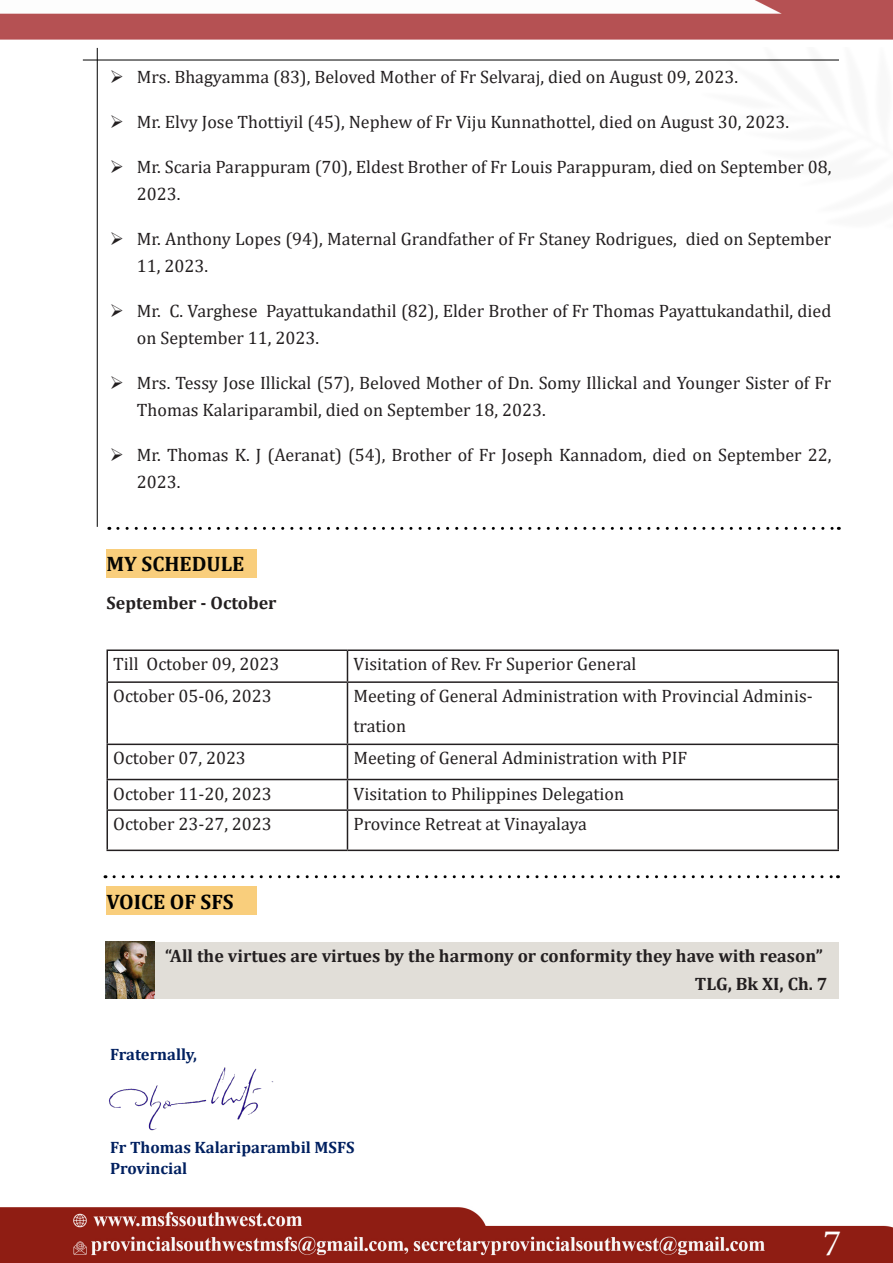
<style>
.page{position:relative;width:893px;height:1263px;background:#fff}
.page>*{position:absolute;margin:0;border:0;box-sizing:border-box;transform-origin:0 0}
.t1{font:37.5px "Minion Pro";color:#fff}
.t2{font:700 21px "Cambria";color:#040503}
.Heading_2{font:700 21px "Cambria";color:#000}
.t3{font:18px/27px "Cambria";color:#231f20}
.t4{font:700 18px "Cambria";color:#231f20}
.t5{font:700 16.5px "Cambria";color:#002060}
</style>
<div class="page">
<img style="left:0;top:0;width:893px;height:1263px">
<div style="left:106px;top:549px;width:151px;height:28px;background:#f9ce7c"></div>
<hr style="left:106px;top:649px;width:241px;height:2px;background:#231f20">
<hr style="left:106px;top:651px;width:2px;height:30px;background:#231f20">
<hr style="left:347px;top:649px;width:492px;height:2px;background:#231f20">
<hr style="left:347px;top:651px;width:1px;height:30px;background:#231f20">
<hr style="left:837px;top:651px;width:2px;height:30px;background:#231f20">
<hr style="left:106px;top:681px;width:241px;height:2px;background:#231f20">
<hr style="left:106px;top:683px;width:2px;height:60px;background:#231f20">
<hr style="left:347px;top:681px;width:492px;height:2px;background:#231f20">
<hr style="left:347px;top:683px;width:1px;height:60px;background:#231f20">
<hr style="left:837px;top:683px;width:2px;height:60px;background:#231f20">
<hr style="left:106px;top:743px;width:241px;height:2px;background:#231f20">
<hr style="left:106px;top:745px;width:2px;height:34px;background:#231f20">
<hr style="left:347px;top:743px;width:492px;height:2px;background:#231f20">
<hr style="left:347px;top:745px;width:1px;height:34px;background:#231f20">
<hr style="left:837px;top:745px;width:2px;height:34px;background:#231f20">
<hr style="left:106px;top:779px;width:241px;height:1px;background:#231f20">
<hr style="left:106px;top:780px;width:2px;height:29px;background:#231f20">
<hr style="left:347px;top:779px;width:492px;height:1px;background:#231f20">
<svg style="left:347px;top:780px;width:1px;height:29px"></svg>
<hr style="left:837px;top:780px;width:2px;height:29px;background:#231f20">
<hr style="left:106px;top:809px;width:241px;height:2px;background:#231f20">
<hr style="left:106px;top:811px;width:2px;height:38px;background:#231f20">
<hr style="left:347px;top:809px;width:492px;height:2px;background:#231f20">
<hr style="left:347px;top:811px;width:1px;height:38px;background:#231f20">
<hr style="left:837px;top:811px;width:2px;height:38px;background:#231f20">
<hr style="left:106px;top:849px;width:241px;height:2px;background:#231f20">
<hr style="left:347px;top:849px;width:492px;height:2px;background:#231f20">
<div style="left:105px;top:942px;width:734px;height:56px;background:#e1ded8"></div>
<div style="left:106px;top:887px;width:151px;height:28px;background:#f9ce7c"></div>
<img style="left:89px;top:1062px;width:203px;height:75px">
<img style="left:105px;top:942px;width:50px;height:56px">
<svg style="left:118px;top:527px;width:721px;height:3px"></svg>
<svg style="left:114px;top:875px;width:724px;height:3px"></svg>
<img style="left:697px;top:48px;width:196px;height:240px">
<hr style="left:97px;top:48px;width:1px;height:479px;background:#000">
<hr style="left:83px;top:60px;width:756px;height:1px;background:#000">
<svg style="left:124px;top:83px;width:18px;height:1px"></svg>
<svg style="left:124px;top:128px;width:18px;height:1px"></svg>
<svg style="left:124px;top:173px;width:18px;height:1px"></svg>
<svg style="left:124px;top:245px;width:18px;height:1px"></svg>
<svg style="left:124px;top:317px;width:18px;height:1px"></svg>
<svg style="left:124px;top:389px;width:18px;height:1px"></svg>
<svg style="left:124px;top:461px;width:18px;height:1px"></svg>
<p class="t3" style="left:110px;top:63px;width:630px">➢ Mrs. Bhagyamma (83), Beloved Mother of Fr Selvaraj, died on August 09, 2023.</p>
<p class="t3" style="left:110px;top:108px;width:681px">➢ Mr. Elvy Jose Thottiyil (45), Nephew of Fr Viju Kunnathottel, died on August 30, 2023.</p>
<p class="t3" style="left:137px;top:153px;width:696px;text-indent:-27px">➢ Mr. Scaria Parappuram (70), Eldest Brother of Fr Louis Parappuram, died on September 08,<br>2023.</p>
<p class="t3" style="left:137px;top:225px;width:696px;text-indent:-27px">➢ Mr. Anthony Lopes (94), Maternal Grandfather of Fr Staney Rodrigues, died on September<br>11, 2023.</p>
<p class="t3" style="left:137px;top:297px;width:696px;text-indent:-27px">➢ Mr. C. Varghese Payattukandathil (82), Elder Brother of Fr Thomas Payattukandathil, died on September 11, 2023.</p>
<p class="t3" style="left:137px;top:369px;width:696px;text-indent:-27px">➢ Mrs. Tessy Jose Illickal (57), Beloved Mother of Dn. Somy Illickal and Younger Sister of Fr<br>Thomas Kalariparambil, died on September 18, 2023.</p>
<p class="t3" style="left:137px;top:441px;width:696px;text-indent:-27px">➢ Mr. Thomas K. J (Aeranat) (54), Brother of Fr Joseph Kannadom, died on September 22,<br>2023.</p>
<p class="t2" style="left:106px;top:549px;width:139px">MY SCHEDULE</p>
<p class="t4" style="left:106px;top:590px;width:172px">September - October</p>
<p class="t3" style="left:113px;top:650px;width:168px">Till October 09, 2023</p>
<p class="t3" style="left:353px;top:650px;width:284px">Visitation of Rev. Fr Superior General</p>
<p class="t3" style="left:113px;top:682px;width:160px">October 05-06, 2023</p>
<p class="t3" style="left:353px;top:681px;width:461px;line-height:30px">Meeting of General Administration with Provincial Adminis&shy;tration</p>
<p class="t3" style="left:113px;top:745px;width:134px">October 07, 2023</p>
<p class="t3" style="left:353px;top:745px;width:335px">Meeting of General Administration with PIF</p>
<p class="t3" style="left:113px;top:780px;width:160px">October 11-20, 2023</p>
<p class="t3" style="left:353px;top:780px;width:272px">Visitation to Philippines Delegation</p>
<p class="t3" style="left:113px;top:810px;width:160px">October 23-27, 2023</p>
<p class="t3" style="left:353px;top:810px;width:235px">Province Retreat at Vinayalaya</p>
<p class="Heading_2" style="left:106px;top:887px;width:129px">VOICE OF SFS</p>
<p class="t4" style="left:165px;top:943px;width:659px">“All the virtues are virtues by the harmony or conformity they have with reason”</p>
<p class="t5" style="left:110px;top:1043px;width:88px">Fraternally,</p>
<p class="t5" style="left:110px;top:1136px;width:246px">Fr Thomas Kalariparambil MSFS</p>
<p class="t5" style="left:110px;top:1157px;width:79px">Provincial</p>
<p class="t4" style="left:695px;top:971px;width:134px">TLG, Bk XI, Ch. 7</p>
<h1 class="t1" style="left:823px;top:1218px;width:19px">7</h1>
</div>
